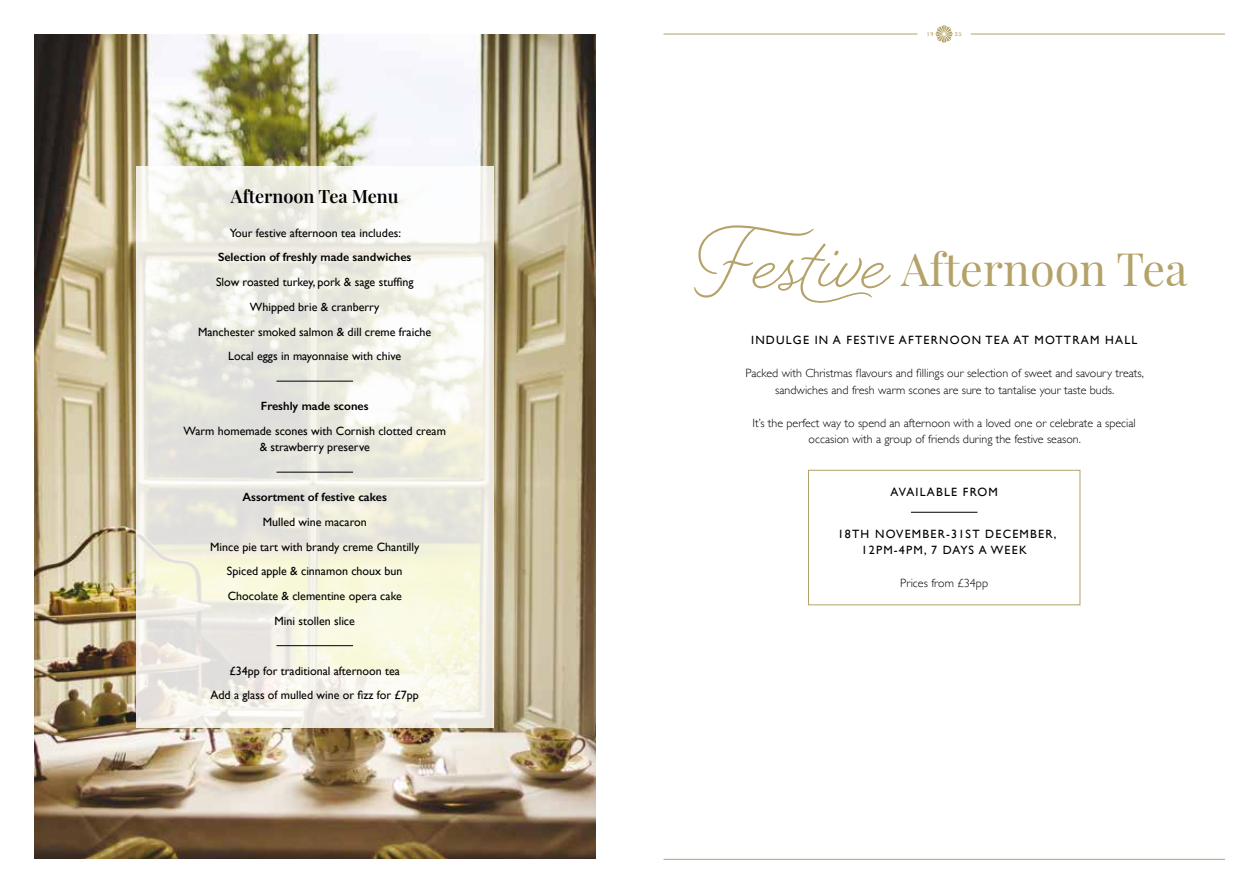
<style>
.page{position:relative;width:1259px;height:893px;background:#fff}
.page>*{position:absolute;margin:0;border:0;box-sizing:border-box;transform-origin:0 0}
.t1{font:45px "Playfair Display";color:#b4a269}
.t2{font:600 18px "Playfair Display";color:#000}
.t3{font:12px/24.8px "Gill Sans";color:#000;text-align:center}
.t4{font:300 12px/16.5px "Gill Sans";color:#000;text-align:center}
.t5{font:12px/16.5px "Gill Sans";letter-spacing:.1em;color:#000;text-align:center}
.t6{font:600 12px "Gill Sans";color:#000}
.s1{font-family:"Beloved Script";font-size:90px}
</style>
<div class="page">
<img style="left:34px;top:34px;width:561px;height:825px">
<svg style="left:927px;top:25px;width:34px;height:18px"></svg>
<hr style="left:663px;top:34px;width:254px;height:1px;background:#b4a269">
<hr style="left:971px;top:34px;width:254px;height:1px;background:#b4a269">
<hr style="left:663px;top:859px;width:562px;height:1px;background:#b4a269">
<svg style="left:136px;top:166px;width:357px;height:561px"></svg>
<hr style="left:276px;top:381px;width:77px;height:1px;background:#000">
<hr style="left:276px;top:472px;width:77px;height:1px;background:#000">
<hr style="left:276px;top:645px;width:77px;height:1px;background:#000">
<hr style="left:911px;top:512px;width:66px;height:1px;background:#000">
<div style="left:808px;top:470px;width:272px;height:135px;border:1px solid #b4a269"></div>
<h2 class="t2" style="left:231px;top:182px;width:169px">Afternoon Tea Menu</h2>
<p class="t3" style="left:230px;top:220px;width:173px">Your festive afternoon tea includes:</p>
<p class="t6" style="left:218px;top:250px;width:195px">Selection of freshly made sandwiches</p>
<p class="t3" style="left:198px;top:269px;width:235px">Slow roasted turkey, pork &amp; sage stuffing Whipped brie &amp; cranberry<br>Manchester smoked salmon &amp; dill creme fraiche Local eggs in mayonnaise with chive</p>
<p class="t6" style="left:261px;top:399px;width:109px">Freshly made scones</p>
<p class="t3" style="left:184px;top:422px;width:264px;line-height:16.5px">Warm homemade scones with Cornish clotted cream &amp; strawberry preserve</p>
<p class="t6" style="left:242px;top:490px;width:146px">Assortment of festive cakes</p>
<p class="t3" style="left:210px;top:509px;width:211px">Mulled wine macaron<br>Mince pie tart with brandy creme Chantilly<br>Spiced apple &amp; cinnamon choux bun<br>Chocolate &amp; clementine opera cake<br>Mini stollen slice</p>
<p class="t3" style="left:211px;top:658px;width:210px">£34pp for traditional afternoon tea<br>Add a glass of mulled wine or fizz for £7pp</p>
<h1 class="t1" style="left:698px;top:234px;width:491px"><span class="s1">Festive</span> Afternoon Tea</h1>
<p class="t5" style="left:751px;top:332px;width:388px">INDULGE IN A FESTIVE AFTERNOON TEA AT MOTTRAM HALL</p>
<p class="t4" style="left:745px;top:364px;width:400px">Packed with Christmas flavours and fillings our selection of sweet and savoury treats, sandwiches and fresh warm scones are sure to tantalise your taste buds.</p>
<p class="t4" style="left:752px;top:414px;width:385px">It’s the perfect way to spend an afternoon with a loved one or celebrate a special occasion with a group of friends during the festive season.</p>
<p class="t5" style="left:890px;top:483px;width:109px">AVAILABLE FROM</p>
<p class="t5" style="left:838px;top:525px;width:220px">18TH NOVEMBER-31ST DECEMBER,<br>12PM-4PM, 7 DAYS A WEEK</p>
<p class="t4" style="left:900px;top:575px;width:89px">Prices from £34pp</p>
</div>
